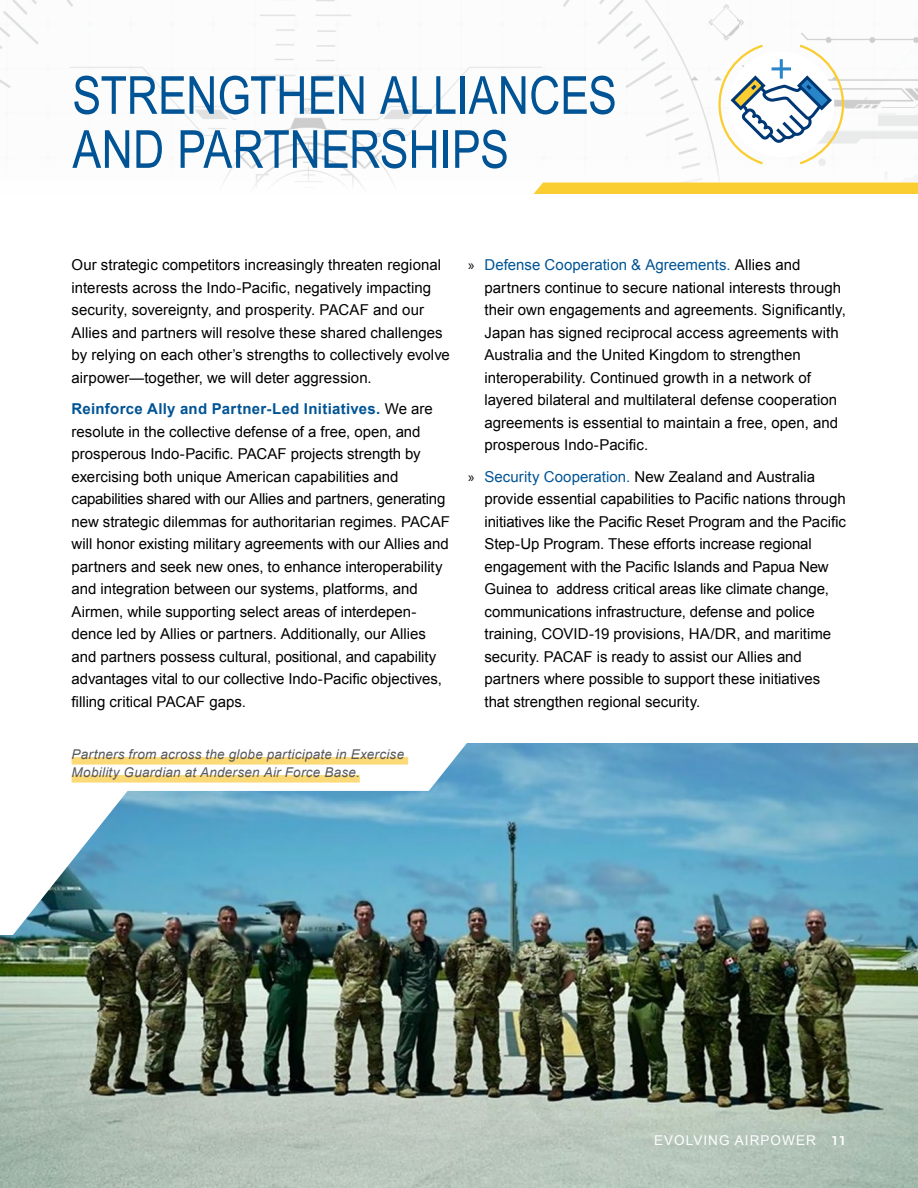
<style>
.page{position:relative;width:918px;height:1188px;background:#fff}
.page>*{position:absolute;margin:0;border:0;box-sizing:border-box;transform-origin:0 0}
.t1{font:52.5px/54px "Arial Narrow";color:#005495}
.t2{font:15px/22.5px "Arial";color:#000}
.t3{font:italic 13.5px/18px "Arial";letter-spacing:.02em;color:#58595b}
.t4{font:13.5px "Arial";letter-spacing:.08em;color:#fff}
.s1{font-weight:700;color:#005495}
.s2{font-family:"Myriad Pro"}
.s3{color:#005495}
.s4{font-family:"Scala Sans Offc";font-weight:700}
</style>
<div class="page">
<img style="left:0;top:0;width:918px;height:194px">
<svg style="left:717px;top:43px;width:128px;height:123px"></svg>
<img style="left:0;top:743px;width:918px;height:445px">
<div style="left:534px;top:183px;width:384px;height:11px;background:#facd30"></div>
<svg style="left:0;top:743px;width:468px;height:192px"></svg>
<div style="left:72px;top:757px;width:336px;height:8px;background:#fcda77"></div>
<div style="left:72px;top:775px;width:288px;height:8px;background:#fcda77"></div>
<h1 class="t1" style="left:72px;top:66px;width:546px">STRENGTHEN ALLIANCES<br>AND PARTNERSHIPS</h1>
<p class="t2" style="left:72px;top:254px;width:380px">Our strategic competitors increasingly threaten regional interests across the Indo-Pacific, negatively impacting security, sovereignty, and prosperity. PACAF and our Allies and partners will resolve these shared challenges by relying on each other’s strengths to collectively evolve airpower—together, we will deter aggression.</p>
<p class="t2" style="left:72px;top:398px;width:380px"><span class="s1">Reinforce Ally and Partner-Led Initiatives.</span> We are resolute in the collective defense of a free, open, and prosperous Indo-Pacific. PACAF projects strength by exercising both unique American capabilities and capabilities shared with our Allies and partners, generating new strategic dilemmas for authoritarian regimes. PACAF will honor existing military agreements with our Allies and partners and seek new ones, to enhance interoperability and integration between our systems, platforms, and Airmen, while supporting select areas of interdepen&shy;dence led by Allies or partners. Additionally, our Allies and partners possess cultural, positional, and capability advantages vital to our collective Indo-Pacific objectives, filling critical PACAF gaps.</p>
<p class="t3" style="left:72px;top:746px;width:334px">Partners from across the globe participate in Exercise<br>Mobility Guardian at Andersen Air Force Base.</p>
<p class="t2" style="left:484px;top:254px;width:363px;text-indent:-16px"><span class="s2">»</span> <span class="s3">Defense Cooperation &amp; Agreements.</span> Allies and partners continue to secure national interests through their own engagements and agreements. Significantly, Japan has signed reciprocal access agreements with Australia and the United Kingdom to strengthen interoperability. Continued growth in a network of layered bilateral and multilateral defense cooperation agreements is essential to maintain a free, open, and prosperous Indo-Pacific.</p>
<p class="t2" style="left:485px;top:465px;width:363px;text-indent:-17px"><span class="s2">»</span> <span class="s3">Security Cooperation.</span> New Zealand and Australia provide essential capabilities to Pacific nations through initiatives like the Pacific Reset Program and the Pacific Step-Up Program. These efforts increase regional engagement with the Pacific Islands and Papua New Guinea to address critical areas like climate change, communications infrastructure, defense and police training, COVID-19 provisions, HA/DR, and maritime security. PACAF is ready to assist our Allies and partners where possible to support these initiatives that strengthen regional security.</p>
<p class="t4" style="left:654px;top:1132px;width:193px">EVOLVING AIRPOWER <span class="s4">11</span></p>
</div>
